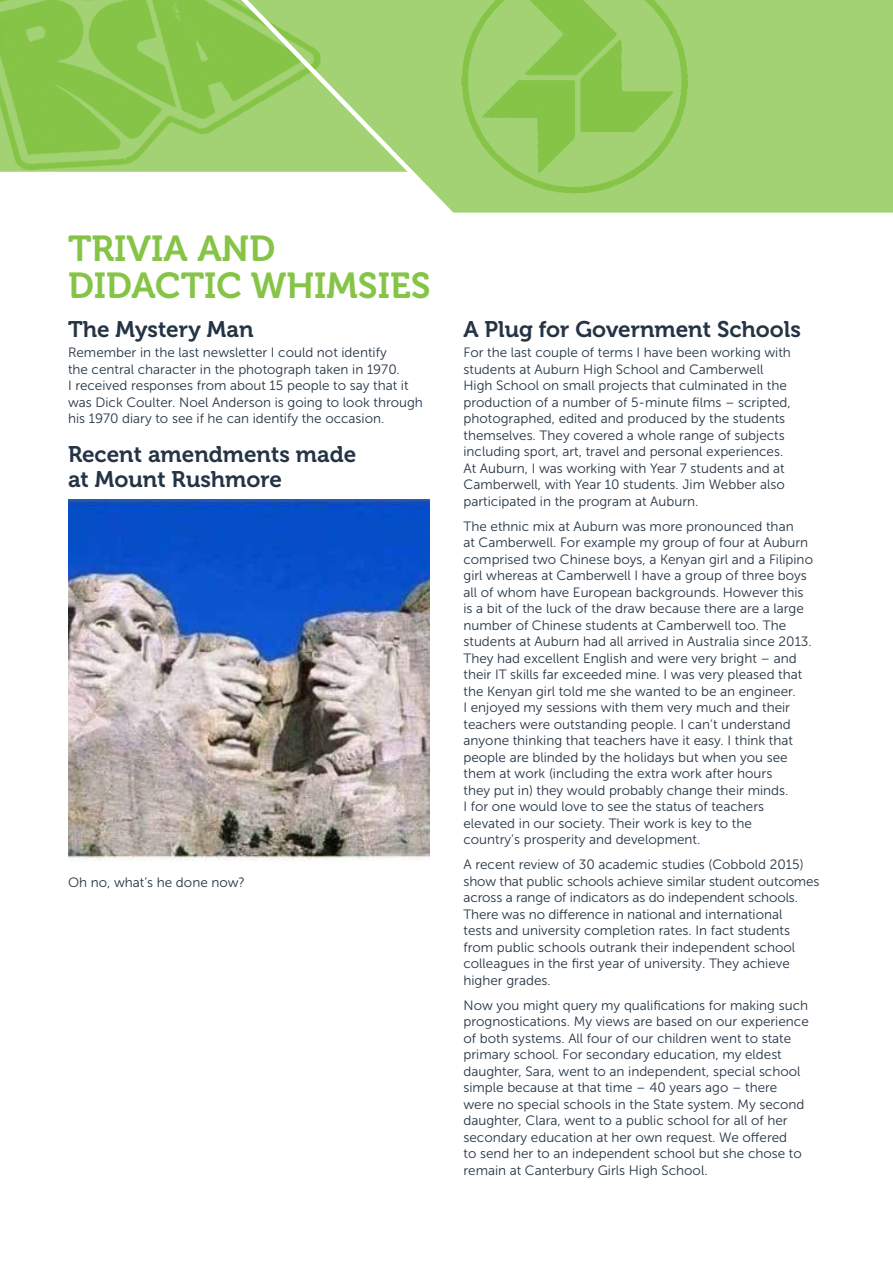
<style>
.page{position:relative;width:893px;height:1263px;background:#fff}
.page>*{position:absolute;margin:0;border:0;box-sizing:border-box;transform-origin:0 0}
.t1{font:36px/37.5px "Museo 700";color:#85c446}
.t2{font:22.5px/25.5px "Museo 700";color:#243444}
.t3{font:13.5px/16.5px "Museo Sans 300";color:#243444}
</style>
<div class="page">
<svg style="left:10px;top:0;width:883px;height:213px;background:#9bce68"></svg>
<img style="left:0;top:0;width:10px;height:172px">
<svg style="left:193px;top:0;width:267px;height:213px"></svg>
<img style="left:382px;top:0;width:371px;height:210px">
<div style="left:0;top:172px;width:146px;height:40px;background:#fff"></div>
<img style="left:68px;top:500px;width:361px;height:361px">
<h1 class="t1" style="left:68px;top:230px;width:364px">TRIVIA AND<br>DIDACTIC WHIMSIES</h1>
<h2 class="t2" style="left:68px;top:316px;width:187px">The Mystery Man</h2>
<p class="t3" style="left:68px;top:345px;width:356px">Remember in the last newsletter I could not identify<br>the central character in the photograph taken in 1970.<br>I received responses from about 15 people to say that it was Dick Coulter. Noel Anderson is going to look through his 1970 diary to see if he can identify the occasion.</p>
<h2 class="t2" style="left:68px;top:441px;width:290px">Recent amendments made at Mount Rushmore</h2>
<p class="t3" style="left:68px;top:875px;width:179px">Oh no, what’s he done now?</p>
<h2 class="t2" style="left:463px;top:316px;width:339px">A Plug for Government Schools</h2>
<p class="t3" style="left:463px;top:345px;width:329px">For the last couple of terms I have been working with students at Auburn High School and Camberwell High School on small projects that culminated in the production of a number of 5-minute films – scripted, photographed, edited and produced by the students themselves. They covered a whole range of subjects including sport, art, travel and personal experiences.<br>At Auburn, I was working with Year 7 students and at Camberwell, with Year 10 students. Jim Webber also participated in the program at Auburn.</p>
<p class="t3" style="left:463px;top:518px;width:351px">The ethnic mix at Auburn was more pronounced than<br>at Camberwell. For example my group of four at Auburn comprised two Chinese boys, a Kenyan girl and a Filipino girl whereas at Camberwell I have a group of three boys all of whom have European backgrounds. However this is a bit of the luck of the draw because there are a large number of Chinese students at Camberwell too. The students at Auburn had all arrived in Australia since 2013.<br>They had excellent English and were very bright – and their IT skills far exceeded mine. I was very pleased that the Kenyan girl told me she wanted to be an engineer.<br>I enjoyed my sessions with them very much and their teachers were outstanding people. I can’t understand anyone thinking that teachers have it easy. I think that people are blinded by the holidays but when you see them at work (including the extra work after hours<br>they put in) they would probably change their minds.<br>I for one would love to see the status of teachers elevated in our society. Their work is key to the<br>country’s prosperity and development.</p>
<p class="t3" style="left:463px;top:856px;width:357px">A recent review of 30 academic studies (Cobbold 2015) show that public schools achieve similar student outcomes across a range of indicators as do independent schools.<br>There was no difference in national and international<br>tests and university completion rates. In fact students from public schools outrank their independent school colleagues in the first year of university. They achieve higher grades.</p>
<p class="t3" style="left:463px;top:997px;width:347px">Now you might query my qualifications for making such prognostications. My views are based on our experience of both systems. All four of our children went to state primary school. For secondary education, my eldest daughter, Sara, went to an independent, special school simple because at that time – 40 years ago – there were no special schools in the State system. My second daughter, Clara, went to a public school for all of her secondary education at her own request. We offered<br>to send her to an independent school but she chose to remain at Canterbury Girls High School.</p>
</div>
